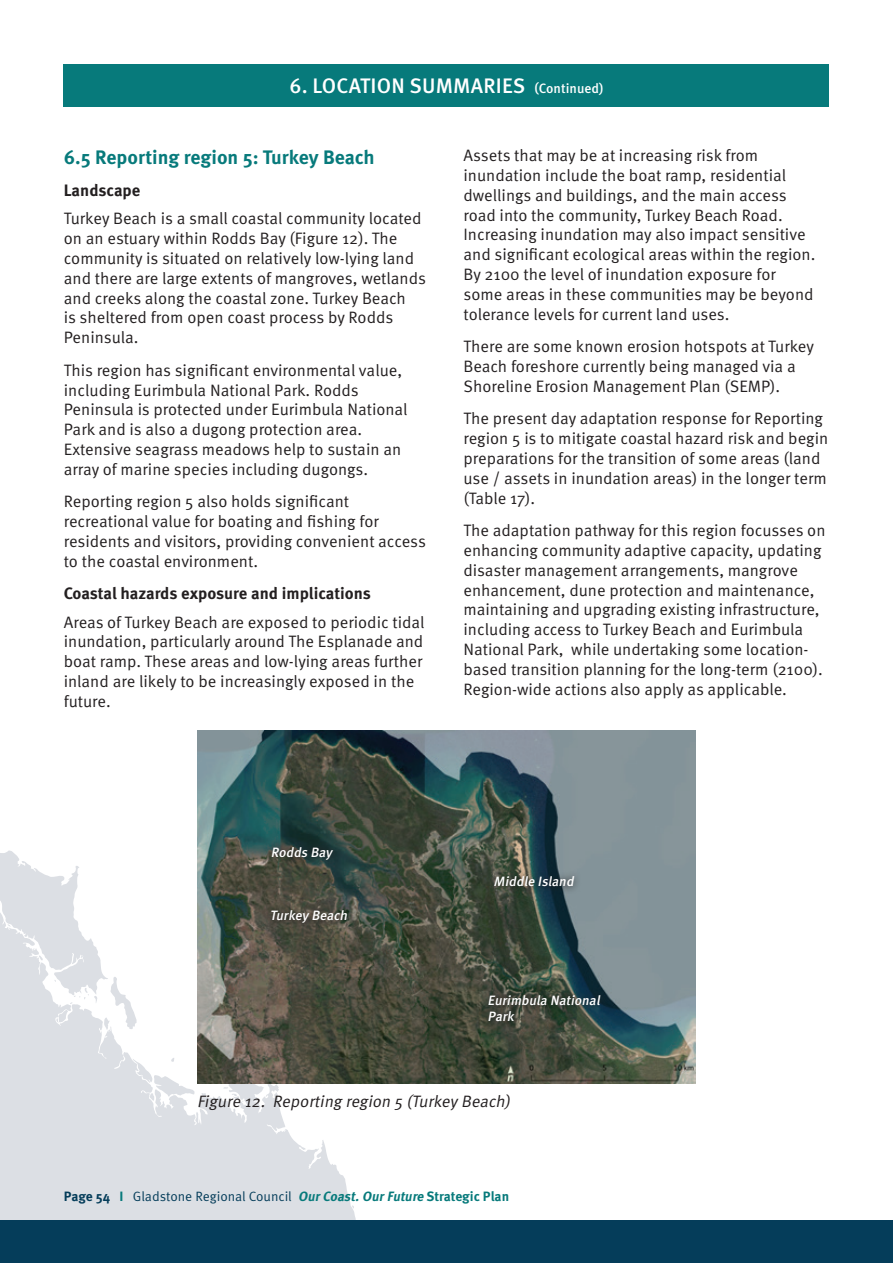
<style>
.page{position:relative;width:893px;height:1263px;background:#fff}
.page>*{position:absolute;margin:0;border:0;box-sizing:border-box;transform-origin:0 0}
.t1{font:500 21px "Meta Pro";letter-spacing:.01em;color:#fff}
.t2{font:700 19.5px "Meta Pro";color:#077a7b}
.t3{font:16.5px/19.8px "Meta Pro";color:#231f20}
.t4{font:700 16.5px "Meta Pro";letter-spacing:-.005em;color:#231f20}
.t5{font:italic 16.5px "Meta Pro";color:#231f20}
.t6{font:13.5px "Meta Pro";letter-spacing:-.005em;color:#053d5a}
.t7{font:italic 500 13.5px/16.2px "Meta Pro";color:#fff}
.s1{font-size:13.5px}
.s2{font-weight:700}
.s3{font-weight:700;color:#077a7b}
.s4{font-weight:700;font-style:italic;color:#077a7b}
</style>
<div class="page">
<svg style="left:0;top:850px;width:356px;height:370px;fill:#dcdfe4"></svg>
<div style="left:0;top:1220px;width:893px;height:43px;background:#053d5a"></div>
<div style="left:64px;top:64px;width:765px;height:42px;background:#077a7b"></div>
<img style="left:197px;top:731px;width:499px;height:353px">
<svg style="left:264px;top:839px;width:77px;height:28px;background:#2e403b"></svg>
<svg style="left:487px;top:869px;width:94px;height:26px;background:#43514f"></svg>
<svg style="left:264px;top:903px;width:90px;height:28px;background:#4d4b40"></svg>
<svg style="left:481px;top:987px;width:127px;height:41px;background:#38443d"></svg>
<p class="t1" style="left:290px;top:72px;width:315px">6. LOCATION SUMMARIES <span class="s1">(Continued)</span></p>
<p class="t2" style="left:64px;top:144px;width:312px">6.5 Reporting region 5: Turkey Beach</p>
<p class="t4" style="left:64px;top:180px;width:78px">Landscape</p>
<p class="t3" style="left:64px;top:209px;width:364px">Turkey Beach is a small coastal community located on an estuary within Rodds Bay (Figure 12). The community is situated on relatively low-lying land and there are large extents of mangroves, wetlands and creeks along the coastal zone. Turkey Beach<br>is sheltered from open coast process by Rodds Peninsula.</p>
<p class="t3" style="left:64px;top:361px;width:345px">This region has significant environmental value, including Eurimbula National Park. Rodds Peninsula is protected under Eurimbula National Park and is also a dugong protection area.<br>Extensive seagrass meadows help to sustain an array of marine species including dugongs.</p>
<p class="t3" style="left:64px;top:492px;width:364px">Reporting region 5 also holds significant recreational value for boating and fishing for residents and visitors, providing convenient access to the coastal environment.</p>
<p class="t4" style="left:64px;top:583px;width:309px">Coastal hazards exposure and implications</p>
<p class="t3" style="left:64px;top:612px;width:362px">Areas of Turkey Beach are exposed to periodic tidal inundation, particularly around The Esplanade and boat ramp. These areas and low-lying areas further inland are likely to be increasingly exposed in the future.</p>
<p class="t3" style="left:463px;top:146px;width:353px">Assets that may be at increasing risk from inundation include the boat ramp, residential dwellings and buildings, and the main access road into the community, Turkey Beach Road.<br>Increasing inundation may also impact sensitive and significant ecological areas within the region.<br>By 2100 the level of inundation exposure for some areas in these communities may be beyond tolerance levels for current land uses.</p>
<p class="t3" style="left:463px;top:337px;width:352px">There are some known erosion hotspots at Turkey<br>Beach foreshore currently being managed via a<br>Shoreline Erosion Management Plan (SEMP).</p>
<p class="t3" style="left:463px;top:409px;width:366px">The present day adaptation response for Reporting region 5 is to mitigate coastal hazard risk and begin preparations for the transition of some areas (land use / assets in inundation areas) in the longer term (Table 17).</p>
<p class="t3" style="left:463px;top:521px;width:364px">The adaptation pathway for this region focusses on enhancing community adaptive capacity, updating disaster management arrangements, mangrove enhancement, dune protection and maintenance, maintaining and upgrading existing infrastructure, including access to Turkey Beach and Eurimbula National Park, while undertaking some location&shy;based transition planning for the long-term (2100).<br>Region-wide actions also apply as applicable.</p>
<p class="t7" style="left:271px;top:844px;width:66px">Rodds Bay</p>
<p class="t7" style="left:270px;top:908px;width:82px">Turkey Beach</p>
<p class="t7" style="left:494px;top:874px;width:85px">Middle Island</p>
<p class="t7" style="left:488px;top:992px;width:117px">Eurimbula National<br>Park</p>
<p class="t5" style="left:197px;top:1091px;width:319px">Figure 12. Reporting region 5 (TurkeyBeach)</p>
<p class="t6" style="left:64px;top:1188px;width:447px"><span class="s2">Page 54</span> <span class="s3">I</span> Gladstone Regional Council <span class="s4">OurCoast.OurFuture</span> <span class="s3">Strategic Plan</span></p>
</div>
